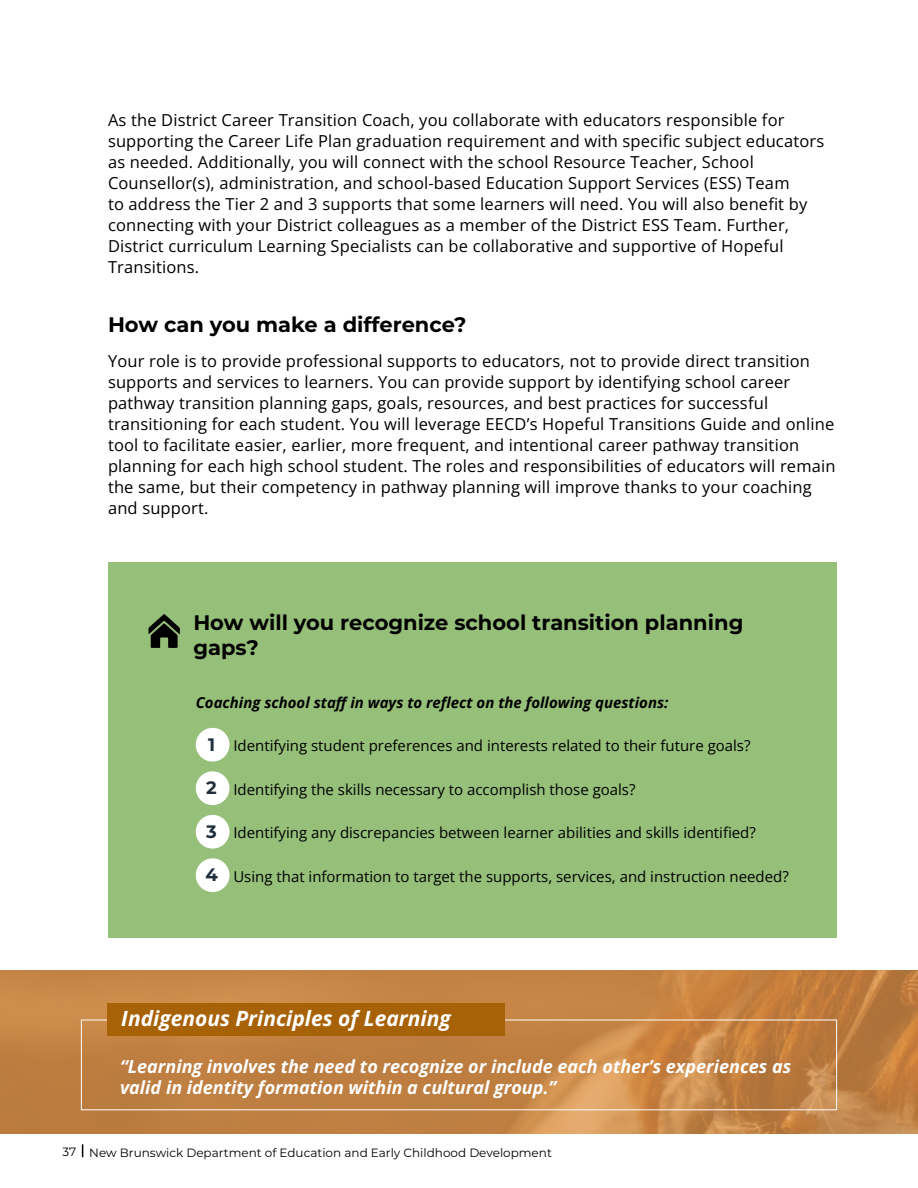
<style>
.page{position:relative;width:918px;height:1188px;background:#fff}
.page>*{position:absolute;margin:0;border:0;box-sizing:border-box;transform-origin:0 0}
.H3_Black{font:700 21px/25.2px "Montserrat";color:#000}
.IPoL_-_Brown_Background{font:italic 700 21px "Open Sans";color:#fff}
.t1{font:italic 700 18px/21px "Open Sans";color:#fff}
.GB_-_Number_Circles{font:700 18px "Montserrat";color:#212e3b}
.Body_11pt{font:16.5px/21.1px "Open Sans";letter-spacing:.01em;color:#000}
.t2{font:15px "Open Sans";color:#000}
.t3{font:italic 700 15px "Open Sans";color:#000}
.t4{font:12px "Montserrat";color:#000}
</style>
<div class="page">
<svg style="left:82px;top:1144px;width:1px;height:13px"></svg>
<svg style="left:0;top:970px;width:918px;height:164px;background:#c38244"></svg>
<div style="left:81px;top:1020px;width:756px;height:90px;border:1px solid #fff"></div>
<div style="left:108px;top:562px;width:729px;height:376px;background:#96c079"></div>
<svg style="left:148px;top:614px;width:32px;height:34px"></svg>
<div style="left:196px;top:728px;width:34px;height:34px;background:#fff;border-radius:50%"></div>
<div style="left:196px;top:771px;width:34px;height:34px;background:#fff;border-radius:50%"></div>
<div style="left:196px;top:815px;width:34px;height:34px;background:#fff;border-radius:50%"></div>
<div style="left:196px;top:858px;width:34px;height:34px;background:#fff;border-radius:50%"></div>
<div style="left:108px;top:1004px;width:397px;height:32px;background:#a76207"></div>
<p class="Body_11pt" style="left:108px;top:109px;width:718px">As the District Career Transition Coach, you collaborate with educators responsible for supporting the Career Life Plan graduation requirement and with specific subject educators as needed. Additionally, you will connect with the school Resource Teacher, School Counsellor(s), administration, and school-based Education Support Services (ESS) Team<br>to address the Tier 2 and 3 supports that some learners will need. You will also benefit by connecting with your District colleagues as a member of the District ESS Team. Further, District curriculum Learning Specialists can be collaborative and supportive of Hopeful Transitions.</p>
<h3 class="H3_Black" style="left:108px;top:311px;width:360px">How can you make a difference?</h3>
<p class="Body_11pt" style="left:108px;top:350px;width:729px">Your role is to provide professional supports to educators, not to provide direct transition supports and services to learners. You can provide support by identifying school career pathway transition planning gaps, goals, resources, and best practices for successful transitioning for each student. You will leverage EECD’s Hopeful Transitions Guide and online tool to facilitate easier, earlier, more frequent, and intentional career pathway transition planning for each high school student. The roles and responsibilities of educators will remain the same, but their competency in pathway planning will improve thanks to your coaching and support.</p>
<h3 class="H3_Black" style="left:193px;top:609px;width:552px">How will you recognize school transition planning gaps?</h3>
<p class="t3" style="left:196px;top:692px;width:474px">Coaching school staff in ways to reflect on the following questions:</p>
<p class="GB_-_Number_Circles" style="left:208px;top:732px;width:9px">1</p>
<p class="t2" style="left:233px;top:735px;width:519px">Identifying student preferences and interests related to their future goals?</p>
<p class="GB_-_Number_Circles" style="left:206px;top:775px;width:12px">2</p>
<p class="t2" style="left:233px;top:779px;width:404px">Identifying the skills necessary to accomplish those goals?</p>
<p class="GB_-_Number_Circles" style="left:206px;top:819px;width:12px">3</p>
<p class="t2" style="left:233px;top:822px;width:524px">Identifying any discrepancies between learner abilities and skills identified?</p>
<p class="GB_-_Number_Circles" style="left:205px;top:862px;width:14px">4</p>
<p class="t2" style="left:233px;top:866px;width:557px">Using that information to target the supports, services, and instruction needed?</p>
<h2 class="IPoL_-_Brown_Background" style="left:121px;top:1004px;width:331px">Indigenous Principles of Learning</h2>
<p class="t1" style="left:120px;top:1055px;width:673px">“Learning involves the need to recognize or include each other’s experiences as valid in identity formation within a cultural group.”</p>
<p class="t4" style="left:63px;top:1144px;width:491px">37 New Brunswick Department of Education and Early Childhood Development</p>
</div>
